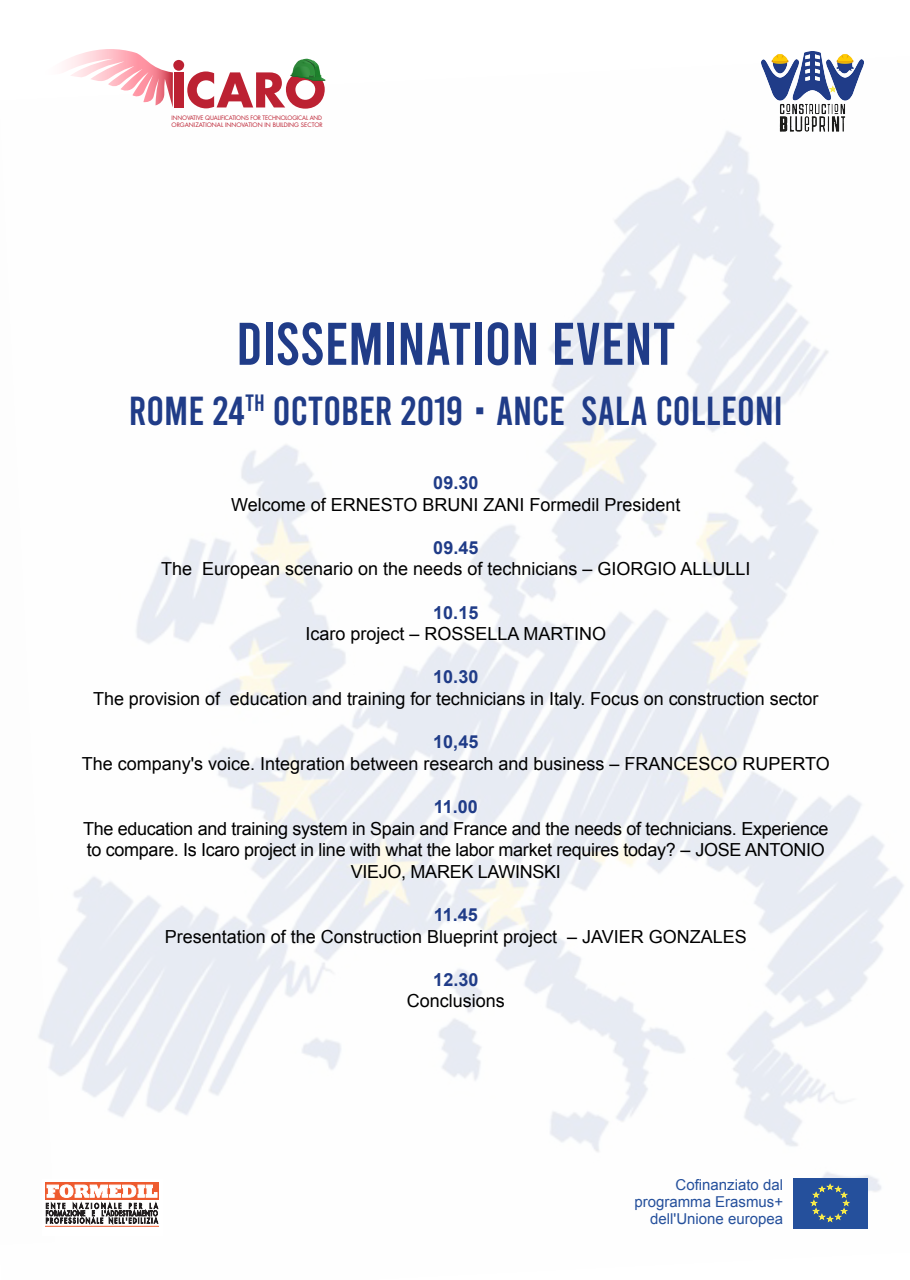
<style>
.page{position:relative;width:910px;height:1280px;background:#fff}
.page>*{position:absolute;margin:0;border:0;box-sizing:border-box;transform-origin:0 0}
.t1{font:60px "Bebas";color:#203c88}
.t2{font:40.5px "Bebas";color:#203c88}
.t3{font:18px "Arial";color:#000}
.t4{font:18px/21.6px "Arial";letter-spacing:-.02em;color:#000;text-align:center}
.t5{font:700 18px "Arial";color:#203c88}
.t6{font:15px/16.8px "Arial";color:#25509c;text-align:right}
.t7{font:6px/7.2px "Futura";letter-spacing:-.02em;color:#bc2132;scale:.96 1}
</style>
<div class="page">
<img style="left:38px;top:51px;width:866px;height:1178px">
<svg style="left:42px;top:49px;width:131px;height:58px"></svg>
<div style="left:174px;top:72px;width:9px;height:35px;background:#bc2132"></div>
<div style="left:173px;top:60px;width:11px;height:11px;background:#bc2132;border-radius:50%"></div>
<svg style="left:187px;top:59px;width:139px;height:50px"></svg>
<div style="left:42px;top:1179px;width:120px;height:56px;background:#fff"></div>
<div style="left:45px;top:1182px;width:114px;height:18px;background:#ee5b2f"></div>
<svg style="left:46px;top:1184px;width:112px;height:40px"></svg>
<hr style="left:45px;top:1226px;width:114px;height:1px;background:#ee5b2f">
<img style="left:762px;top:52px;width:101px;height:79px">
<div style="left:793px;top:1178px;width:74px;height:50px;background:#25509c"></div>
<svg style="left:810px;top:1183px;width:39px;height:39px"></svg>
<p class="t7" style="left:172px;top:114px;width:159px">INNOVATIVE QUALIFICATIONS FOR TECHNOLOGICAL AND<br>ORGANIZATIONAL INNOVATION IN BUILDING SECTOR</p>
<h1 class="t1" style="left:236px;top:314px;width:441px">DISSEMINATION EVENT</h1>
<h2 class="t2" style="left:129px;top:390px;width:655px">ROME 24<sup>TH</sup> OCTOBER 2019 • ANCE SALA COLLEONI</h2>
<p class="t5" style="left:433px;top:471px;width:47px">09.30</p>
<p class="t3" style="left:231px;top:492px;width:451px">Welcome of ERNESTO BRUNI ZANI Formedil President</p>
<p class="t5" style="left:433px;top:535px;width:47px">09.45</p>
<p class="t3" style="left:161px;top:557px;width:591px">The European scenario on the needs of technicians – GIORGIO ALLULLI</p>
<p class="t5" style="left:433px;top:600px;width:47px">10.15</p>
<p class="t3" style="left:305px;top:622px;width:302px">Icaro project – ROSSELLA MARTINO</p>
<p class="t5" style="left:433px;top:665px;width:47px">10.30</p>
<p class="t3" style="left:93px;top:687px;width:727px">The provision of education and training for technicians in Italy. Focus on construction sector</p>
<p class="t5" style="left:433px;top:730px;width:47px">10,45</p>
<p class="t3" style="left:82px;top:752px;width:750px">The company's voice. Integration between research and business – FRANCESCO RUPERTO</p>
<p class="t5" style="left:434px;top:795px;width:46px">11.00</p>
<p class="t4" style="left:83px;top:818px;width:747px">The education and training system in Spain and France and the needs of technicians. Experience to compare. Is Icaro project in line with what the labor market requires today? – JOSE ANTONIO<br>VIEJO, MAREK LAWINSKI</p>
<p class="t5" style="left:434px;top:903px;width:46px">11.45</p>
<p class="t3" style="left:165px;top:924px;width:583px">Presentation of the Construction Blueprint project – JAVIER GONZALES</p>
<p class="t5" style="left:433px;top:967px;width:47px">12.30</p>
<p class="t3" style="left:407px;top:989px;width:100px">Conclusions</p>
<p class="t6" style="left:634px;top:1177px;width:150px">Cofinanziato dal programma Erasmus+ dell'Unione europea</p>
</div>
